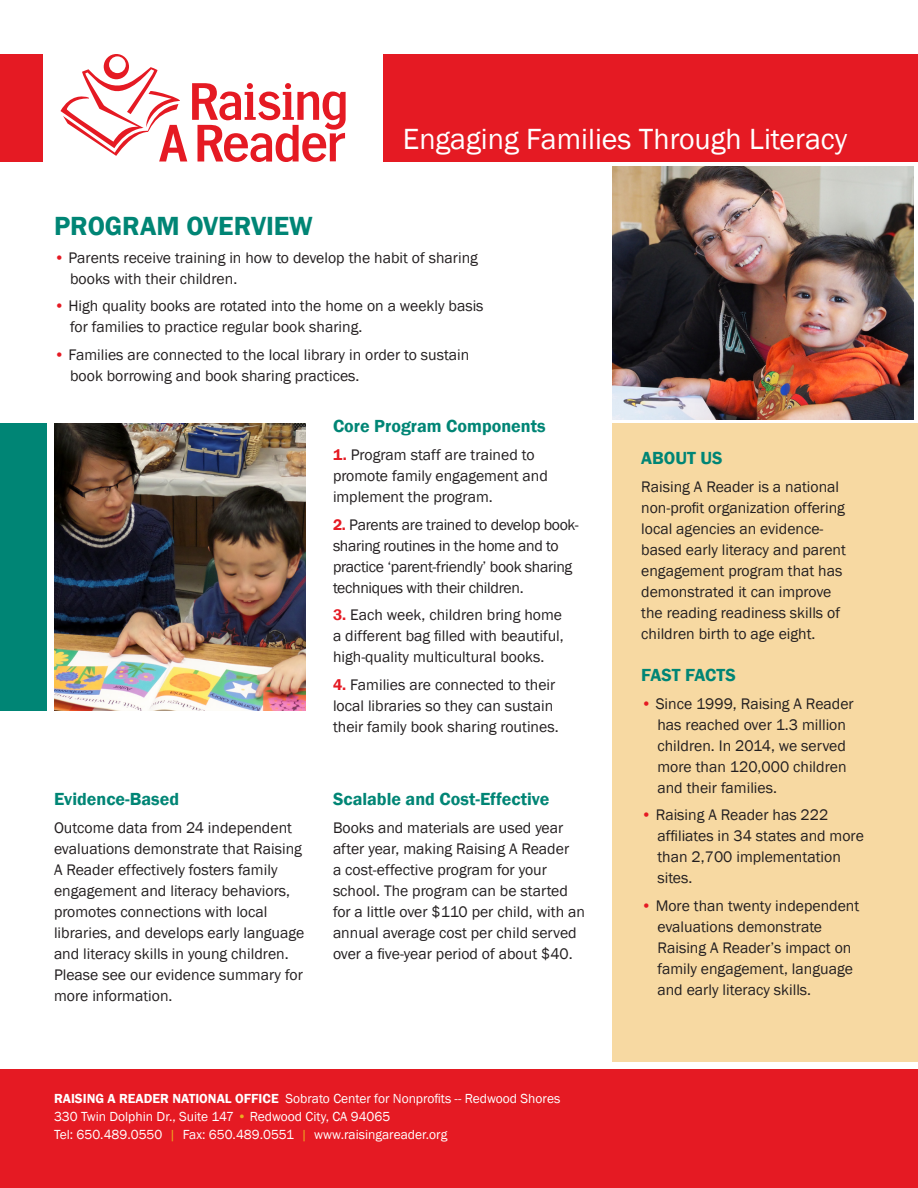
<style>
.page{position:relative;width:918px;height:1188px;background:#fff}
.page>*{position:absolute;margin:0;border:0;box-sizing:border-box;transform-origin:0 0}
.brief_title{font:30px "Franklin Gothic";color:#fff}
.main_header{font:600 27px "Franklin Gothic";color:#008575}
.sub_header{font:600 18px "Franklin Gothic";color:#008575}
.bulleted_list{font:15.75px/21px "Franklin Gothic";color:#231f20}
.body_copy{font:15.75px/21px "Franklin Gothic";color:#231f20}
.bulleted_list-2{font:15.75px/21px "Franklin Gothic";letter-spacing:-.02em;color:#231f20}
.body_copy-2{font:13.5px "Franklin Gothic";color:#fff}
.s1{color:#e51a23}
.s2{font-weight:600;color:#e51a23}
.s3{font-weight:600}
.s4{color:#ebac20}
</style>
<div class="page">
<div style="left:0;top:54px;width:42px;height:108px;background:#e51a23"></div>
<div style="left:383px;top:54px;width:535px;height:108px;background:#e51a23"></div>
<div style="left:0;top:1069px;width:918px;height:119px;background:#e51a23"></div>
<img style="left:54px;top:424px;width:252px;height:287px">
<div style="left:0;top:424px;width:46px;height:287px;background:#008575"></div>
<div style="left:612px;top:424px;width:306px;height:638px;background:#f7d9a2"></div>
<svg style="left:60px;top:54px;width:286px;height:108px"></svg>
<img style="left:612px;top:166px;width:302px;height:253px">
<p class="brief_title" style="left:403px;top:121px;width:446px">Engaging Families Through Literacy</p>
<p class="main_header" style="left:54px;top:209px;width:260px">PROGRAM OVERVIEW</p>
<p class="bulleted_list" style="left:70px;top:247px;width:409px;text-indent:-16px"><span class="s1">•</span> Parents receive training in how to develop the habit of sharing books with their children.</p>
<p class="bulleted_list" style="left:70px;top:296px;width:415px;text-indent:-16px"><span class="s1">•</span> High quality books are rotated into the home on a weekly basis for families to practice regular book sharing.</p>
<p class="bulleted_list" style="left:70px;top:345px;width:401px;text-indent:-16px"><span class="s1">•</span> Families are connected to the local library in order to sustain book borrowing and book sharing practices.</p>
<p class="sub_header" style="left:333px;top:415px;width:214px">Core Program Components</p>
<p class="bulleted_list" style="left:333px;top:444px;width:216px"><span class="s2">1.</span> Program staff are trained to promote family engagement and implement the program.</p>
<p class="bulleted_list-2" style="left:333px;top:514px;width:247px"><span class="s2">2.</span> Parents are trained to develop book&shy;sharing routines in the home and to practice ‘parent-friendly’ book sharing techniques with their children.</p>
<p class="bulleted_list" style="left:333px;top:605px;width:232px;text-align:justify"><span class="s2">3.</span> Each week, children bring home a different bag filled with beautiful, high-quality multicultural books.</p>
<p class="bulleted_list" style="left:333px;top:675px;width:227px"><span class="s2">4.</span> Families are connected to their local libraries so they can sustain their family book sharing routines.</p>
<p class="sub_header" style="left:54px;top:788px;width:127px">Evidence-Based</p>
<p class="body_copy" style="left:54px;top:817px;width:252px">Outcome data from 24 independent evaluations demonstrate that Raising A Reader effectively fosters family engagement and literacy behaviors, promotes connections with local libraries, and develops early language and literacy skills in young children.<br>Please see our evidence summary for more information.</p>
<p class="sub_header" style="left:333px;top:788px;width:218px">Scalable and Cost-Effective</p>
<p class="body_copy" style="left:333px;top:817px;width:254px">Books and materials are used year after year, making Raising A Reader<br>a cost-effective program for your school. The program can be started for a little over $110 per child, with an annual average cost per child served over a five-year period of about $40.</p>
<p class="body_copy-2" style="left:54px;top:1090px;width:508px"><span class="s3">RAISING A READER NATIONAL OFFICE</span> Sobrato Center for Nonprofits -- Redwood Shores</p>
<p class="body_copy-2" style="left:54px;top:1108px;width:338px">330 Twin Dolphin Dr., Suite 147 <span class="s4">•</span> Redwood City, CA 94065</p>
<p class="body_copy-2" style="left:54px;top:1126px;width:395px">Tel: 650.489.0550 <span class="s4">|</span> Fax: 650.489.0551 <span class="s4">|</span> www.raisingareader.org</p>
<p class="sub_header" style="left:641px;top:447px;width:83px">ABOUT US</p>
<p class="body_copy" style="left:641px;top:476px;width:206px">Raising A Reader is a national non-profit organization offering local agencies an evidence&shy;based early literacy and parent engagement program that has demonstrated it can improve the reading readiness skills of children birth to age eight.</p>
<p class="sub_header" style="left:641px;top:664px;width:96px">FAST FACTS</p>
<p class="bulleted_list" style="left:657px;top:693px;width:198px;text-indent:-16px"><span class="s1">•</span> Since 1999, Raising A Reader has reached over 1.3 million children. In 2014, we served more than 120,000 children and their families.</p>
<p class="bulleted_list" style="left:657px;top:805px;width:208px;text-indent:-16px"><span class="s1">•</span> Raising A Reader has 222 affiliates in 34 states and more than 2,700 implementation sites.</p>
<p class="bulleted_list" style="left:657px;top:896px;width:203px;text-indent:-16px"><span class="s1">•</span> More than twenty independent evaluations demonstrate<br>Raising A Reader’s impact on family engagement, language and early literacy skills.</p>
</div>
